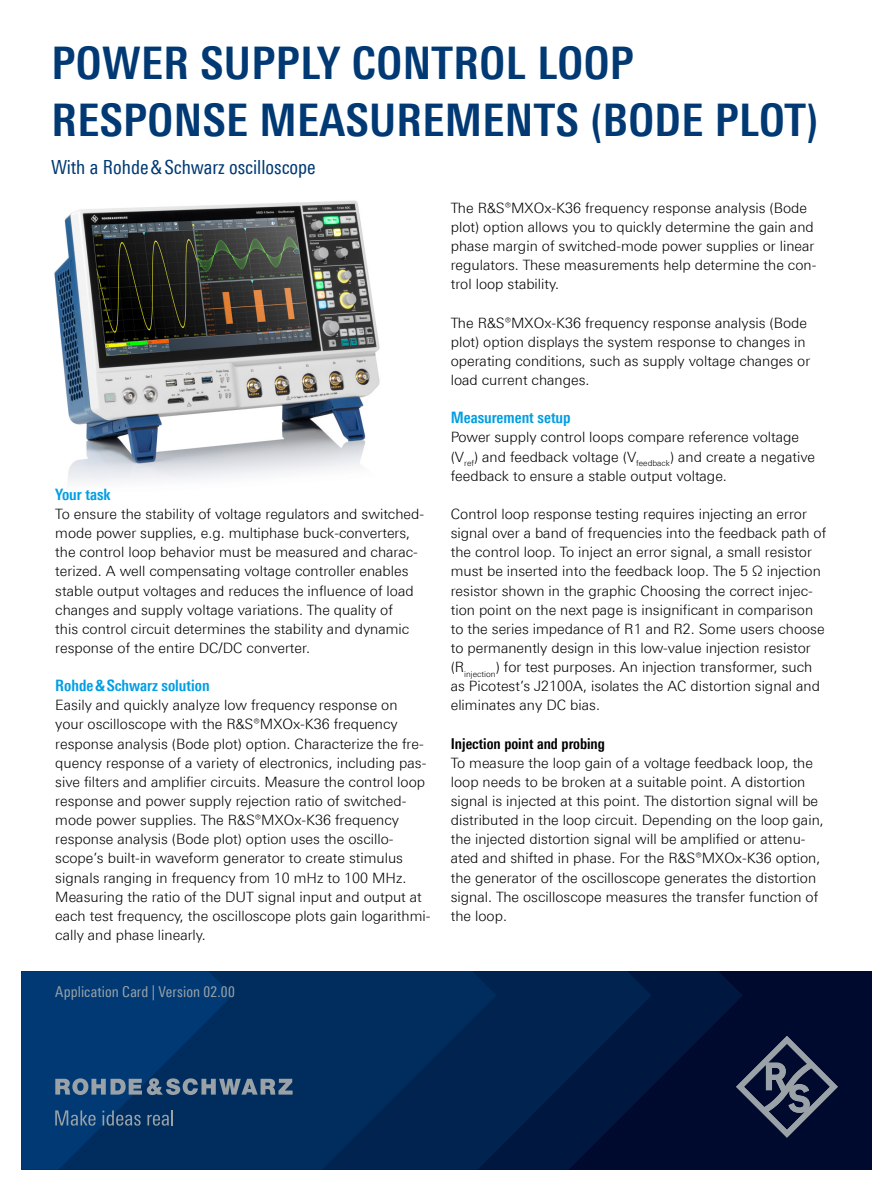
<style>
.page{position:relative;width:893px;height:1191px;background:#fff}
.page>*{position:absolute;margin:0;border:0;box-sizing:border-box;transform-origin:0 0}
.Seiten_Headline_30Pt_blau_Titel{font:700 condensed 45px/57.4px "Linotype Universfor RS";letter-spacing:.01em;color:#003973}
.Teaser{font:condensed 19.5px "Linotype Universfor RS";color:#003973}
.Absatzfett_cyan{font:700 condensed 15.75px "Linotype Universfor RS";color:#009ee3}
.t1{font:condensed 15px "Linotype Universfor RS";letter-spacing:.005em;color:#9aa2a7}
.Absatzfett_schwarz{font:700 condensed 15px "Linotype Universfor RS";color:#000}
.Haupttext_ohne_Abstand{font:300 14.25px/19.2px "Linotype Universfor RS";color:#000}
.Haupttext{font:300 14.25px/19.2px "Linotype Universfor RS";color:#000}
</style>
<div class="page">
<img style="left:54px;top:200px;width:326px;height:282px">
<div style="left:21px;top:971px;width:851px;height:198px;background:#00092e"></div>
<svg style="left:652px;top:971px;width:90px;height:115px;fill:#00183f"></svg>
<svg style="left:496px;top:971px;width:156px;height:198px;background:#001b45"></svg>
<svg style="left:293px;top:971px;width:203px;height:198px;background:#002958"></svg>
<svg style="left:736px;top:1035px;width:102px;height:102px"></svg>
<svg style="left:21px;top:971px;width:272px;height:198px;background:#08386b"></svg>
<p class="Seiten_Headline_30Pt_blau_Titel" style="left:51px;top:34px;width:769px">POWER SUPPLY CONTROL LOOP<br>RESPONSE MEASUREMENTS (BODE PLOT)</p>
<p class="Teaser" style="left:51px;top:156px;width:266px">With a Rohde&amp;Schwarz oscilloscope</p>
<p class="Absatzfett_cyan" style="left:55px;top:485px;width:57px">Your task</p>
<p class="Haupttext_ohne_Abstand" style="left:55px;top:504px;width:370px">To ensure the stability of voltage regulators and switched&shy;mode power supplies, e.g. multiphase buck-converters, the control loop behavior must be measured and charac&shy;terized. A well compensating voltage controller enables stable output voltages and reduces the influence of load changes and supply voltage variations. The quality of<br>this control circuit determines the stability and dynamic response of the entire DC/DC converter.</p>
<p class="Absatzfett_cyan" style="left:55px;top:676px;width:156px">Rohde&amp;Schwarz solution</p>
<p class="Haupttext_ohne_Abstand" style="left:55px;top:695px;width:377px">Easily and quickly analyze low frequency response on<br>your oscilloscope with the R&amp;S®MXOx-K36 frequency response analysis (Bode plot) option. Characterize the fre&shy;quency response of a variety of electronics, including pas&shy;sive filters and amplifier circuits. Measure the control loop response and power supply rejection ratio of switched&shy;mode power supplies. The R&amp;S®MXOx-K36 frequency response analysis (Bode plot) option uses the oscillo&shy;scope’s built-in waveform generator to create stimulus signals ranging in frequency from 10 mHz to 100 MHz.<br>Measuring the ratio of the DUT signal input and output at each test frequency, the oscilloscope plots gain logarithmi&shy;cally and phase linearly.</p>
<p class="t1" style="left:55px;top:983px;width:181px">Application Card | Version 02.00</p>
<p class="Haupttext" style="left:451px;top:198px;width:367px">The R&amp;S®MXOx-K36 frequency response analysis (Bode plot) option allows you to quickly determine the gain and phase margin of switched-mode power supplies or linear regulators. These measurements help determine the con&shy;trol loop stability.</p>
<p class="Haupttext" style="left:451px;top:313px;width:361px">The R&amp;S®MXOx-K36 frequency response analysis (Bode plot) option displays the system response to changes in operating conditions, such as supply voltage changes or load current changes.</p>
<p class="Absatzfett_cyan" style="left:451px;top:408px;width:121px">Measurement setup</p>
<p class="Haupttext_ohne_Abstand" style="left:451px;top:427px;width:366px">Power supply control loops compare reference voltage (V<sub>ref</sub>) and feedback voltage (V<sub>feedback</sub>) and create a negative feedback to ensure a stable output voltage.</p>
<p class="Haupttext" style="left:451px;top:504px;width:377px">Control loop response testing requires injecting an error signal over a band of frequencies into the feedback path of the control loop. To inject an error signal, a small resistor must be inserted into the feedback loop. The 5 Ω injection resistor shown in the graphic Choosing the correct injec&shy;tion point on the next page is insignificant in comparison to the series impedance of R1 and R2. Some users choose to permanently design in this low-value injection resistor (R<sub>injection</sub>) for test purposes. An injection transformer, such as Picotest’s J2100A, isolates the AC distortion signal and eliminates any DC bias.</p>
<p class="Absatzfett_schwarz" style="left:451px;top:734px;width:156px">Injection point and probing</p>
<p class="Haupttext_ohne_Abstand" style="left:451px;top:753px;width:375px">To measure the loop gain of a voltage feedback loop, the loop needs to be broken at a suitable point. A distortion signal is injected at this point. The distortion signal will be distributed in the loop circuit. Depending on the loop gain, the injected distortion signal will be amplified or attenu&shy;ated and shifted in phase. For the R&amp;S®MXOx-K36 option, the generator of the oscilloscope generates the distortion signal. The oscilloscope measures the transfer function of the loop.</p>
</div>
